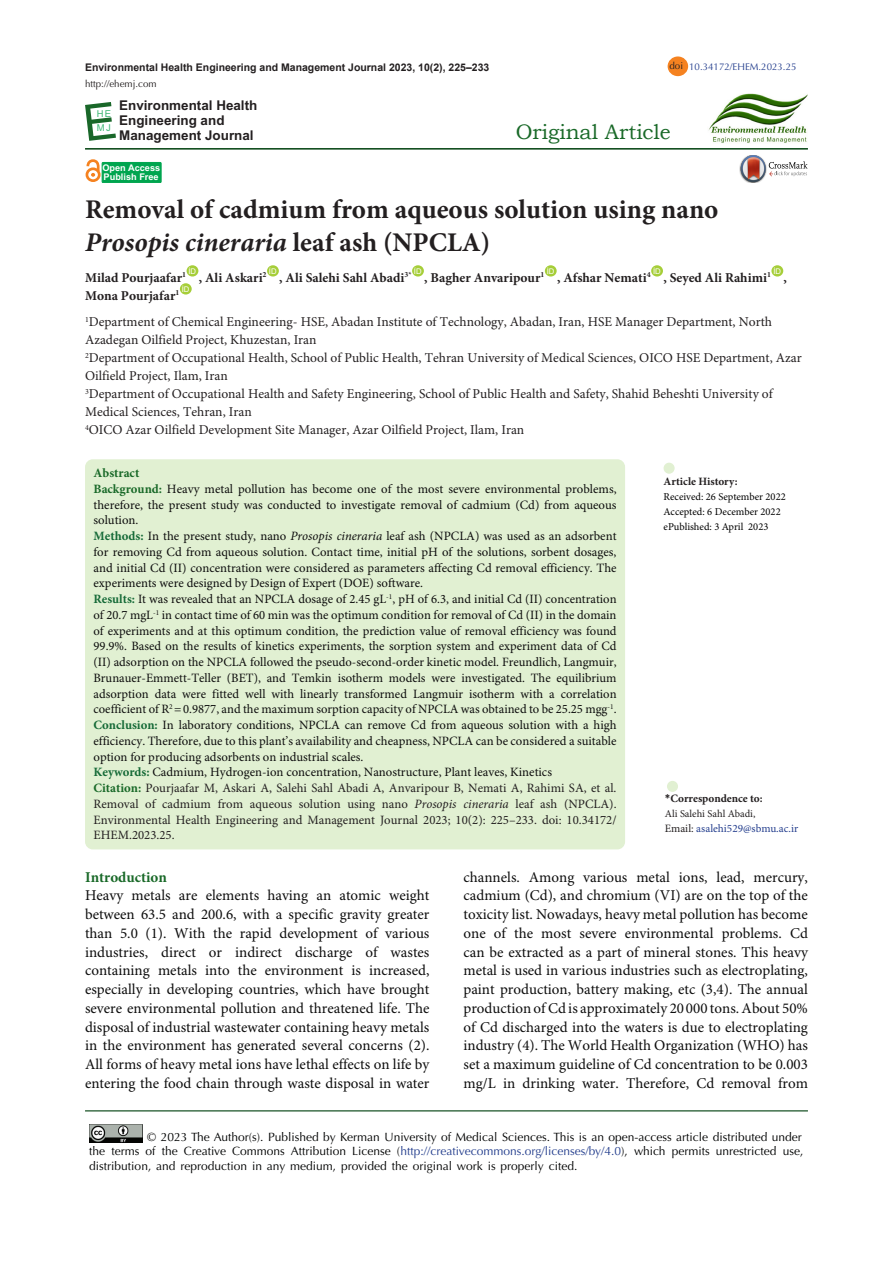
<style>
.page{position:relative;width:893px;height:1263px;background:#fff}
.page>*{position:absolute;margin:0;border:0;box-sizing:border-box;transform-origin:0 0}
.Default{font:700 27px/33px "Minion Pro";color:#231f20}
.t1{font:21px "Bookman Old Style";color:#196928}
.t2{font:15px/18.8px "Minion Pro";color:#0d0d0d;text-align:justify}
.Default-2{font:700 15px "Minion Pro";color:#196928}
.Default-3{font:13.5px/18px "Minion Pro";color:#231f20}
.Default-4{font:700 13.5px "Minion Pro";color:#231f20}
.t3{font:700 13.5px/15px "Arial";color:#231f20}
.Default-5{font:12.75px/15.8px "Minion Pro";color:#0d0d0d;text-align:justify}
.Default-6{font:12.75px/15.8px "Minion Pro";color:#231f20;text-align:justify}
.Default-7{font:700 12.75px "Minion Pro";color:#196928}
.t4{font:12px/14.4px "Optima LT Std";color:#010202}
.t5{font:700 11.25px "Minion Pro";color:#231f20}
.t6{font:11.25px "Minion Pro";color:#253f8e}
.t7{font:700 10.5px "Arial";color:#231f20}
.t8{font:10.5px "Minion Pro";color:#000}
.t9{font:10.5px "Minion Pro";color:#231f20}
.t10{font:9.75px "Optima LT Std";color:#253f8e}
.t11{font:9.75px "Optima LT Std";color:#231f20}
.t12{font:9.45px/14.5px "Arial";color:#41b977}
.t13{font:700 9.15px/9px "Arial";color:#fff}
.t14{font:7.8px "Arial";color:#fff}
.s1{font-style:italic}
.s2{font-weight:700;color:#196928}
.s3{font-weight:700;color:#156a37}
.s4{font-family:"Calibri"}
.s5{color:#231f20}
.s6{color:#253f8e}
</style>
<div class="page">
<hr style="left:85px;top:148px;width:723px;height:2px;background:#00410f">
<div style="left:187px;top:265px;width:11px;height:12px;background:#a6ce39;border-radius:50%"></div>
<div style="left:267px;top:265px;width:12px;height:12px;background:#a6ce39;border-radius:50%"></div>
<div style="left:412px;top:265px;width:12px;height:12px;background:#a6ce39;border-radius:50%"></div>
<div style="left:545px;top:265px;width:12px;height:12px;background:#a6ce39;border-radius:50%"></div>
<div style="left:651px;top:265px;width:12px;height:12px;background:#a6ce39;border-radius:50%"></div>
<div style="left:771px;top:265px;width:12px;height:12px;background:#a6ce39;border-radius:50%"></div>
<div style="left:180px;top:283px;width:12px;height:12px;background:#a6ce39;border-radius:50%"></div>
<div style="left:85px;top:459px;width:540px;height:390px;background:#e1f0d2;border-radius:8px"></div>
<div style="left:667px;top:781px;width:11px;height:11px;background:#e1f0d2;border-radius:50%"></div>
<div style="left:664px;top:463px;width:11px;height:11px;background:#e1f0d2;border-radius:50%"></div>
<hr style="left:85px;top:1110px;width:723px;height:1px;background:#00410f">
<svg style="left:85px;top:102px;width:31px;height:39px"></svg>
<img style="left:89px;top:1124px;width:54px;height:19px">
<div style="left:668px;top:56px;width:20px;height:20px;background:#f58220;border-radius:50%"></div>
<div style="left:102px;top:162px;width:59px;height:21px;background:#00a54f"></div>
<div style="left:102px;top:162px;width:59px;height:21px;border:1px solid #00a54f"></div>
<div style="left:86px;top:167px;width:15px;height:15px;border:3px solid #f58220;border-radius:50%"></div>
<svg style="left:85px;top:161px;width:16px;height:16px"></svg>
<img style="left:708px;top:94px;width:100px;height:49px">
<img style="left:739px;top:163px;width:2px;height:13px">
<svg style="left:741px;top:155px;width:66px;height:27px"></svg>
<p class="t7" style="left:85px;top:60px;width:406px">Environmental Health Engineering and Management Journal 2023, 10(2), 225–233</p>
<p class="t11" style="left:85px;top:78px;width:73px">http://ehemj.com</p>
<p class="t12" style="left:97px;top:106px;width:16px">HE<br>MJ</p>
<p class="t3" style="left:119px;top:98px;width:140px">Environmental Health<br>Engineering and<br>Management Journal</p>
<p class="t13" style="left:102px;top:164px;width:59px">Open Access<br>Publish Free</p>
<p class="t11" style="left:669px;top:60px;width:15px">doi</p>
<p class="t10" style="left:689px;top:61px;width:109px">10.34172/EHEM.2023.25</p>
<p class="t1" style="left:516px;top:118px;width:156px">Original Article</p>
<p class="Default" style="left:85px;top:192px;width:635px">Removal of cadmium from aqueous solution using nano<br><span class="s1">Prosopis cineraria</span> leaf ash (NPCLA)</p>
<p class="Default-4" style="left:85px;top:268px;width:103px">Milad Pourjaafar<sup>1</sup></p>
<p class="t14" style="left:188px;top:266px;width:9px">ID</p>
<p class="t14" style="left:269px;top:266px;width:9px">ID</p>
<p class="t14" style="left:414px;top:266px;width:9px">ID</p>
<p class="t14" style="left:547px;top:266px;width:9px">ID</p>
<p class="t14" style="left:653px;top:266px;width:9px">ID</p>
<p class="t14" style="left:773px;top:266px;width:9px">ID</p>
<p class="Default-4" style="left:279px;top:268px;width:134px">, Ali Salehi Sahl Abadi<sup>3*</sup></p>
<p class="Default-4" style="left:199px;top:268px;width:69px">, Ali Askari<sup>2</sup></p>
<p class="Default-4" style="left:424px;top:268px;width:122px">, Bagher Anvaripour<sup>1</sup></p>
<p class="Default-4" style="left:663px;top:268px;width:109px">, Seyed Ali Rahimi<sup>1</sup></p>
<p class="Default-4" style="left:557px;top:268px;width:95px">, Afshar Nemati<sup>4</sup></p>
<p class="Default-4" style="left:784px;top:268px;width:5px">,</p>
<p class="t14" style="left:182px;top:284px;width:9px">ID</p>
<p class="Default-3" style="left:85px;top:313px;width:688px"><sup>1</sup>Department of Chemical Engineering- HSE, Abadan Institute of Technology, Abadan, Iran, HSE Manager Department, North<br>Azadegan Oilfield Project, Khuzestan, Iran</p>
<p class="Default-3" style="left:85px;top:349px;width:718px"><sup>2</sup>Department of Occupational Health, School of Public Health, Tehran University of Medical Sciences, OICO HSE Department, Azar<br>Oilfield Project, Ilam, Iran</p>
<p class="Default-3" style="left:85px;top:385px;width:689px"><sup>3</sup>Department of Occupational Health and Safety Engineering, School of Public Health and Safety, Shahid Beheshti University of<br>Medical Sciences, Tehran, Iran</p>
<p class="Default-3" style="left:85px;top:421px;width:441px"><sup>4</sup>OICO Azar Oilfield Development Site Manager, Azar Oilfield Project, Ilam, Iran</p>
<p class="Default-7" style="left:94px;top:464px;width:47px">Abstract</p>
<p class="Default-5" style="left:94px;top:481px;width:525px"><span class="s2">Background:</span> Heavy metal pollution has become one of the most severe environmental problems, therefore, the present study was conducted to investigate removal of cadmium (Cd) from aqueous solution.</p>
<p class="Default-5" style="left:94px;top:529px;width:525px"><span class="s3">Methods:</span> In the present study, nano <span class="s1">Prosopis cineraria</span> leaf ash (NPCLA) was used as an adsorbent for removing Cd from aqueous solution. Contact time, initial pH of the solutions, sorbent dosages, and initial Cd (II) concentration were considered as parameters affecting Cd removal efficiency. The experiments were designed by Design of Expert (DOE) software.</p>
<p class="Default-5" style="left:94px;top:592px;width:525px"><span class="s3">Results:</span> It was revealed that an NPCLA dosage of 2.45 gL<sup>-1</sup>, pH of 6.3, and initial Cd (II) concentration of 20.7 mgL<sup>-1</sup> in contact time of 60 min was the optimum condition for removal of Cd (II) in the domain of experiments and at this optimum condition, the prediction value of removal efficiency was found 99.9%. Based on the results of kinetics experiments, the sorption system and experiment data of Cd (II) adsorption on the NPCLA followed the pseudo-second-order kinetic model. Freundlich, Langmuir, Brunauer-Emmett-Teller (BET), and Temkin isotherm models were investigated. The equilibrium adsorption data were fitted well with linearly transformed Langmuir isotherm with a correlation coefficient of R<sup>2</sup> =0.9877, and the maximum sorption capacity of NPCLA was obtained to be 25.25 mgg<sup>-1</sup>.</p>
<p class="Default-5" style="left:94px;top:718px;width:525px"><span class="s3">Conclusion:</span> In laboratory conditions, NPCLA can remove Cd from aqueous solution with a high efficiency. Therefore, due to this plant’s availability and cheapness, NPCLA can be considered a suitable option for producing adsorbents on industrial scales.</p>
<p class="Default-5" style="left:94px;top:765px;width:460px"><span class="s3">Keywords:</span> Cadmium, Hydrogen-ion concentration, Nanostructure, Plant leaves, Kinetics</p>
<p class="Default-6" style="left:94px;top:781px;width:524px"><span class="s2">Citation:</span> Pourjaafar M, Askari A, Salehi Sahl Abadi A, Anvaripour B, Nemati A, Rahimi SA, et al.<br>Removal of cadmium from aqueous solution using nano <span class="s1">Prosopis cineraria</span> leaf ash (NPCLA).<br>Environmental Health Engineering and Management Journal 2023; 10(2): 225–233. doi: 10.34172/ EHEM.2023.25.</p>
<p class="t5" style="left:665px;top:790px;width:99px"><span class="s4">*</span>Correspondence to:</p>
<p class="Default-4" style="left:85px;top:286px;width:96px">Mona Pourjafar<sup>1</sup></p>
<p class="t5" style="left:664px;top:473px;width:76px">Article History:</p>
<p class="t8" style="left:664px;top:490px;width:124px">Received: 26 September 2022</p>
<p class="t8" style="left:664px;top:505px;width:119px">Accepted: 6 December 2022</p>
<p class="t8" style="left:664px;top:520px;width:106px">ePublished: 3 April 2023</p>
<p class="t9" style="left:665px;top:807px;width:92px">Ali Salehi Sahl Abadi,</p>
<p class="t6" style="left:665px;top:821px;width:135px"><span class="s5">Email:</span> asalehi529@sbmu.ac.ir</p>
<p class="Default-2" style="left:85px;top:866px;width:83px">Introduction</p>
<p class="t2" style="left:85px;top:887px;width:346px">Heavy metals are elements having an atomic weight between 63.5 and 200.6, with a specific gravity greater than 5.0 (1). With the rapid development of various industries, direct or indirect discharge of wastes containing metals into the environment is increased, especially in developing countries, which have brought severe environmental pollution and threatened life. The disposal of industrial wastewater containing heavy metals in the environment has generated several concerns (2).<br>All forms of heavy metal ions have lethal effects on life by entering the food chain through waste disposal in water</p>
<p class="t2" style="left:463px;top:868px;width:346px">channels. Among various metal ions, lead, mercury, cadmium (Cd), and chromium (VI) are on the top of the toxicity list. Nowadays, heavy metal pollution has become one of the most severe environmental problems. Cd can be extracted as a part of mineral stones. This heavy metal is used in various industries such as electroplating, paint production, battery making, etc (3,4). The annual production of Cd is approximately 20 000 tons. About 50% of Cd discharged into the waters is due to electroplating industry (4). The World Health Organization (WHO) has set a maximum guideline of Cd concentration to be 0.003 mg/L in drinking water. Therefore, Cd removal from</p>
<p class="t4" style="left:89px;top:1130px;width:715px;text-indent:58px">© 2023 The Author(s). Published by Kerman University of Medical Sciences. This is an open-access article distributed under the terms of the Creative Commons Attribution License (<span class="s6">http://creativecommons.org/licenses/by/4.0</span>), which permits unrestricted use, distribution, and reproduction in any medium, provided the original work is properly cited.</p>
</div>
